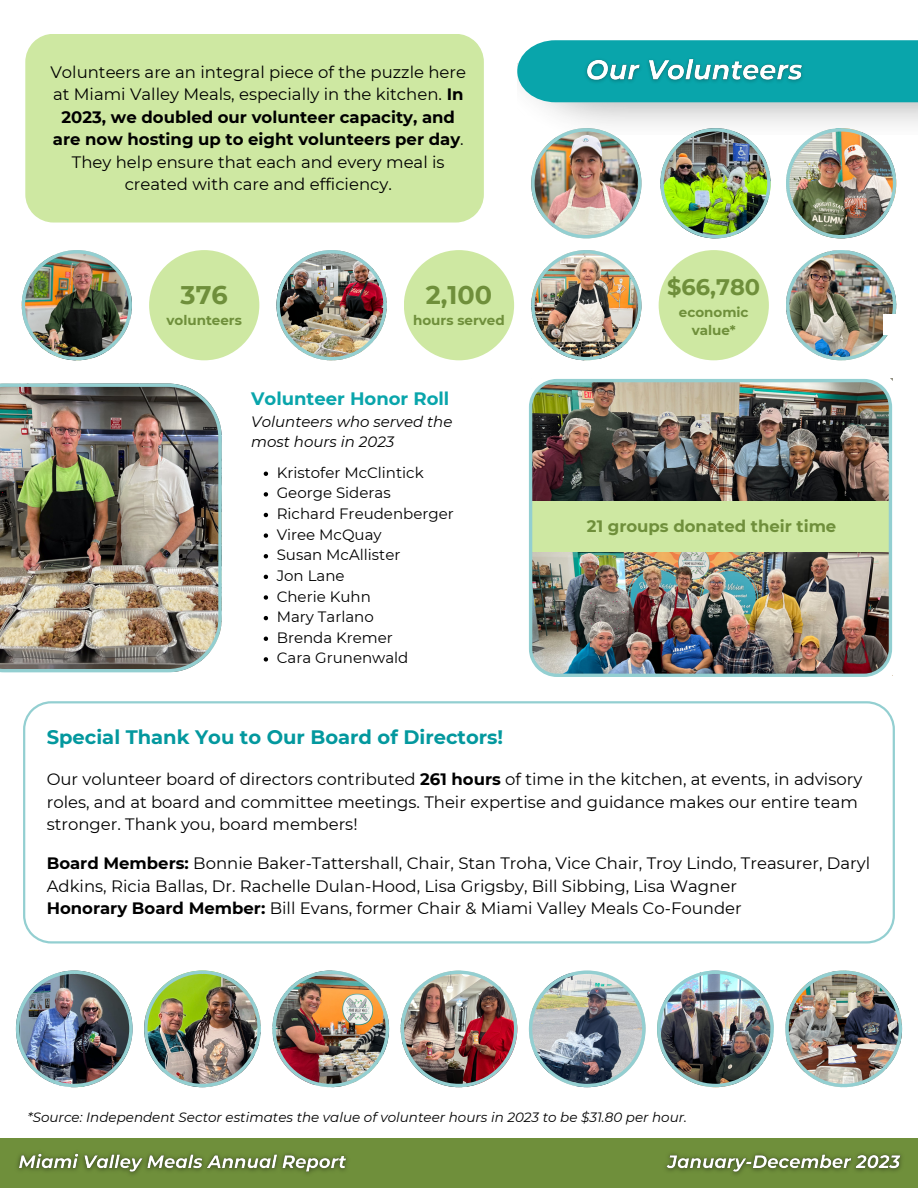
<style>
.page{position:relative;width:918px;height:1188px;background:#fff}
.page>*{position:absolute;margin:0;border:0;box-sizing:border-box;transform-origin:0 0}
.t1{font:700 25.5px "Montserrat";color:#6f8f3b}
.t2{font:700 22.5px "Montserrat";color:#6f8f3b}
.t3{font:700 19.5px "Montserrat";color:#03989e}
.t4{font:700 18px "Montserrat";color:#09a5ab}
.t5{font:16.5px/22.5px "Montserrat";color:#000}
.t6{font:700 16.5px "Montserrat";color:#6f8f3b}
.t7{font:15px/20.7px "Montserrat";color:#000}
.t8{font:italic 15px/20.7px "Montserrat";color:#000}
.t9{font:italic 13.5px "Montserrat";color:#000}
.t10{font:700 13.5px/18px "Montserrat";color:#6f8f3b;text-align:center}
.s1{font-weight:700}
</style>
<div class="page">
<div style="left:0;top:1139px;width:918px;height:49px;background:#6f8f3b"></div>
<div style="left:517px;top:40px;width:401px;height:62px;background:#09a5ab"></div>
<div style="left:25px;top:34px;width:459px;height:189px;background:#cee8a2"></div>
<div style="left:404px;top:250px;width:110px;height:110px;background:#cee8a2;border-radius:50%"></div>
<div style="left:149px;top:250px;width:110px;height:110px;background:#cee8a2;border-radius:50%"></div>
<svg style="left:23px;top:701px;width:872px;height:242px"></svg>
<img style="left:785px;top:971px;width:117px;height:116px">
<img style="left:657px;top:971px;width:117px;height:116px">
<img style="left:272px;top:971px;width:117px;height:116px">
<img style="left:529px;top:971px;width:117px;height:116px">
<img style="left:16px;top:971px;width:117px;height:116px">
<img style="left:401px;top:971px;width:116px;height:116px">
<img style="left:144px;top:971px;width:117px;height:116px">
<div style="left:659px;top:250px;width:110px;height:110px;background:#cee8a2;border-radius:50%"></div>
<img style="left:0;top:384px;width:222px;height:288px">
<img style="left:786px;top:128px;width:110px;height:110px">
<img style="left:531px;top:250px;width:110px;height:110px">
<img style="left:531px;top:128px;width:110px;height:110px">
<img style="left:786px;top:250px;width:110px;height:110px">
<img style="left:22px;top:250px;width:110px;height:110px">
<img style="left:276px;top:250px;width:111px;height:110px">
<img style="left:660px;top:128px;width:111px;height:110px">
<div style="left:883px;top:314px;width:28px;height:20px;background:#fff"></div>
<img style="left:529px;top:379px;width:363px;height:298px">
<svg style="left:264px;top:472px;width:4px;height:4px"></svg>
<svg style="left:264px;top:492px;width:4px;height:5px"></svg>
<svg style="left:264px;top:513px;width:4px;height:4px"></svg>
<svg style="left:264px;top:533px;width:4px;height:5px"></svg>
<svg style="left:264px;top:554px;width:4px;height:4px"></svg>
<svg style="left:264px;top:575px;width:4px;height:4px"></svg>
<svg style="left:264px;top:595px;width:4px;height:5px"></svg>
<svg style="left:264px;top:616px;width:4px;height:4px"></svg>
<svg style="left:264px;top:637px;width:4px;height:4px"></svg>
<svg style="left:264px;top:657px;width:4px;height:5px"></svg>
<img style="left:582px;top:54px;width:226px;height:34px">
<img style="left:17px;top:1153px;width:885px;height:22px">
<p class="t5" style="left:50px;top:60px;width:417px;text-align:center">Volunteers are an integral piece of the puzzle here at Miami Valley Meals, especially in the kitchen. <span class="s1">In 2023, we doubled our volunteer capacity, and are now hosting up to eight volunteers per day</span>.<br>They help ensure that each and every meal is created with care and efficiency.</p>
<h1 class="t1" style="left:181px;top:279px;width:49px">376</h1>
<p class="t10" style="left:166px;top:312px;width:77px">volunteers</p>
<h1 class="t1" style="left:426px;top:279px;width:68px">2,100</h1>
<p class="t10" style="left:413px;top:312px;width:93px">hours served</p>
<p class="t4" style="left:251px;top:387px;width:200px">Volunteer Honor Roll</p>
<p class="t8" style="left:251px;top:411px;width:203px">Volunteers who served the most hours in 2023</p>
<p class="t7" style="left:277px;top:462px;width:179px">Kristofer McClintick<br>George Sideras<br>Richard Freudenberger<br>Viree McQuay<br>Susan McAllister<br>Jon Lane<br>Cherie Kuhn<br>Mary Tarlano<br>Brenda Kremer<br>Cara Grunenwald</p>
<p class="t3" style="left:47px;top:725px;width:458px">Special Thank You to Our Board of Directors!</p>
<h2 class="t2" style="left:667px;top:274px;width:94px">$66,780</h2>
<p class="t10" style="left:679px;top:303px;width:71px">economic value*</p>
<p class="t6" style="left:587px;top:516px;width:251px">21 groups donated their time</p>
<p class="t5" style="left:47px;top:768px;width:817px">Our volunteer board of directors contributed <span class="s1">261 hours</span> of time in the kitchen, at events, in advisory roles, and at board and committee meetings. Their expertise and guidance makes our entire team stronger. Thank you, board members!</p>
<p class="t5" style="left:47px;top:852px;width:825px"><span class="s1">Board Members:</span> Bonnie Baker-Tattershall, Chair, Stan Troha, Vice Chair, Troy Lindo, Treasurer, Daryl<br>Adkins, Ricia Ballas, Dr. Rachelle Dulan-Hood, Lisa Grigsby, Bill Sibbing, Lisa Wagner<br><span class="s1">Honorary Board Member:</span> Bill Evans, former Chair &amp; Miami Valley Meals Co-Founder</p>
<p class="t9" style="left:28px;top:1109px;width:661px">*Source: Independent Sector estimates the value of volunteer hours in 2023 to be $31.80 per hour.</p>
</div>
